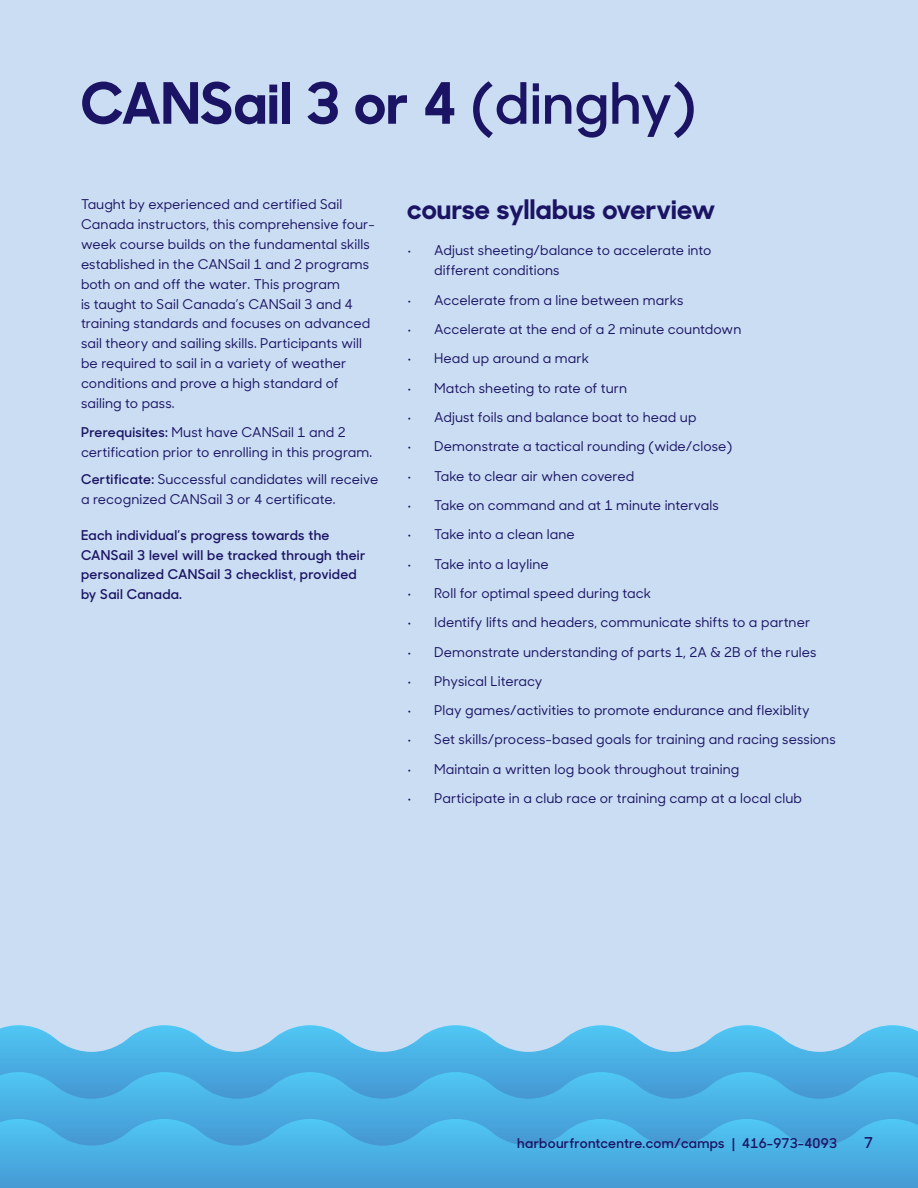
<style>
.page{position:relative;width:918px;height:1188px;background:#caddf2}
.page>*{position:absolute;margin:0;border:0;box-sizing:border-box;transform-origin:0 0}
.t1{font:700 57px "Sharp Sans No 1";letter-spacing:.005em;color:#1b1464}
.t2{font:700 27px "Sharp Sans No 1";color:#1b1464}
.t3{font:600 15px "Sharp Sans No 1";color:#1b1464}
.t4{font:500 13.5px/19.8px "Sharp Sans No 1";letter-spacing:.005em;color:#1b1464}
.t5{font:600 13.5px/19.8px "Sharp Sans No 1";letter-spacing:.02em;color:#1b1464}
.s1{font-weight:600}
</style>
<div class="page">
<svg style="left:0;top:1025px;width:918px;height:47px"></svg>
<svg style="left:0;top:1072px;width:918px;height:47px;background:#4aafe3"></svg>
<svg style="left:0;top:1119px;width:918px;height:69px;background:#49aadf"></svg>
<h1 class="t1" style="left:81px;top:61px;width:616px">CANSail 3 or 4 <span class="s1">(dinghy)</span></h1>
<p class="t4" style="left:81px;top:194px;width:295px">Taught by experienced and certified Sail Canada instructors, this comprehensive four&shy;week course builds on the fundamental skills established in the CANSail 1 and 2 programs both on and off the water. This program<br>is taught to Sail Canada’s CANSail 3 and 4 training standards and focuses on advanced sail theory and sailing skills. Participants will be required to sail in a variety of weather conditions and prove a high standard of sailing to pass.</p>
<p class="t4" style="left:81px;top:422px;width:293px"><span class="s1">Prerequisites:</span> Must have CANSail 1 and 2 certification prior to enrolling in this program.</p>
<p class="t4" style="left:81px;top:468px;width:299px"><span class="s1">Certificate:</span> Successful candidates will receive a recognized CANSail 3 or 4 certificate.</p>
<p class="t5" style="left:81px;top:524px;width:286px">Each individual’s progress towards the CANSail 3 level will be tracked through their personalized CANSail 3 checklist, provided by Sail Canada.</p>
<h2 class="t2" style="left:407px;top:190px;width:310px">course syllabus overview</h2>
<p class="t4" style="left:434px;top:240px;width:279px;text-indent:-27px">• Adjust sheeting/balance to accelerate into different conditions</p>
<p class="t4" style="left:407px;top:289px;width:278px">• Accelerate from a line between marks</p>
<p class="t4" style="left:407px;top:319px;width:336px">• Accelerate at the end of a 2 minute countdown</p>
<p class="t4" style="left:407px;top:348px;width:183px">• Head up around a mark</p>
<p class="t4" style="left:407px;top:377px;width:222px">• Match sheeting to rate of turn</p>
<p class="t4" style="left:407px;top:407px;width:291px">• Adjust foils and balance boat to head up</p>
<p class="t4" style="left:407px;top:436px;width:327px">• Demonstrate a tactical rounding (wide/close)</p>
<p class="t4" style="left:407px;top:465px;width:229px">• Take to clear air when covered</p>
<p class="t4" style="left:407px;top:495px;width:313px">• Take on command and at 1 minute intervals</p>
<p class="t4" style="left:407px;top:524px;width:169px">• Take into a clean lane</p>
<p class="t4" style="left:407px;top:553px;width:143px">• Take into a layline</p>
<p class="t4" style="left:407px;top:583px;width:245px">• Roll for optimal speed during tack</p>
<p class="t4" style="left:407px;top:612px;width:405px">• Identify lifts and headers, communicate shifts to a partner</p>
<p class="t4" style="left:407px;top:641px;width:411px">• Demonstrate understanding of parts 1, 2A &amp; 2B of the rules</p>
<p class="t4" style="left:407px;top:670px;width:137px">• Physical Literacy</p>
<p class="t4" style="left:407px;top:700px;width:404px">• Play games/activities to promote endurance and flexiblity</p>
<p class="t4" style="left:407px;top:729px;width:430px">• Set skills/process-based goals for training and racing sessions</p>
<p class="t4" style="left:407px;top:758px;width:334px">• Maintain a written log book throughout training</p>
<p class="t4" style="left:407px;top:788px;width:396px">• Participate in a club race or training camp at a local club</p>
<p class="t5" style="left:517px;top:1132px;width:321px">harbourfrontcentre.com/camps | 416-973-4093</p>
<p class="t3" style="left:864px;top:1131px;width:10px">7</p>
</div>
